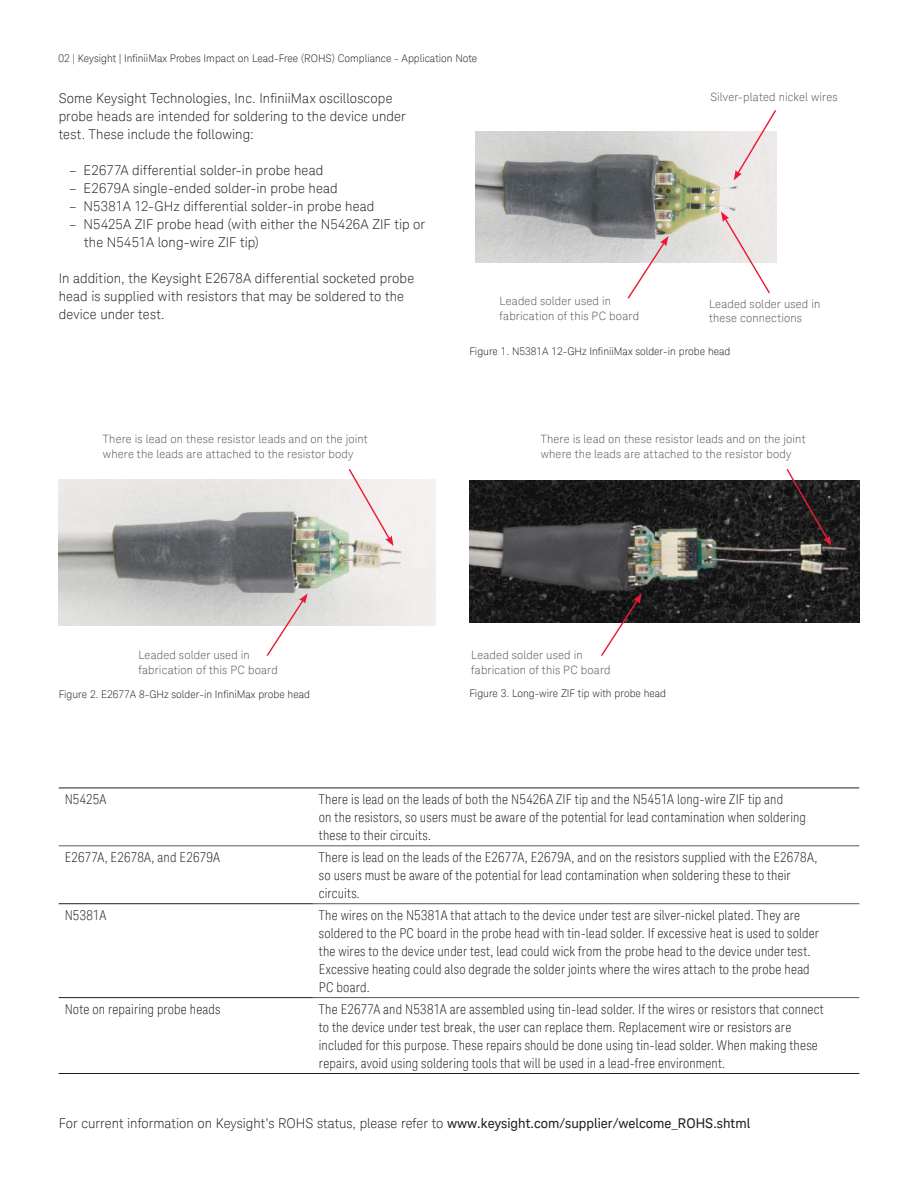
<style>
.page{position:relative;width:918px;height:1188px;background:#fff}
.page>*{position:absolute;margin:0;border:0;box-sizing:border-box;transform-origin:0 0}
.K_Table_Text{font:300 condensed 13.5px "Keysight Sans";letter-spacing:.01em;color:#231f20}
.K_Body_Text{font:300 13.5px/18px "Keysight Sans";letter-spacing:.01em;color:#231f20}
.K_Contact_List_Title{font:300 13.5px "Keysight Sans";color:#231f20}
.K_Diagrams_and_Figur{font:300 11.55px/14.4px "Keysight Sans";letter-spacing:.015em;color:#57585a}
.K_Contact_List_Title-2{font:300 10.5px "Keysight Sans";color:#231f20}
.s1{font-weight:400}
</style>
<div class="page">
<img style="left:475px;top:132px;width:301px;height:130px">
<img style="left:469px;top:480px;width:390px;height:143px">
<img style="left:58px;top:480px;width:377px;height:145px">
<hr style="left:59px;top:903px;width:254px;height:1px;background:#231f20">
<hr style="left:59px;top:997px;width:254px;height:1px;background:#231f20">
<hr style="left:313px;top:903px;width:546px;height:1px;background:#57585a">
<hr style="left:313px;top:997px;width:546px;height:1px;background:#57585a">
<hr style="left:313px;top:1073px;width:546px;height:1px;background:#231f20">
<hr style="left:59px;top:1073px;width:254px;height:1px;background:#231f20">
<hr style="left:59px;top:788px;width:254px;height:1px;background:#231f20">
<hr style="left:313px;top:788px;width:546px;height:1px;background:#231f20">
<hr style="left:59px;top:845px;width:254px;height:1px;background:#57585a">
<hr style="left:313px;top:845px;width:546px;height:1px;background:#57585a">
<svg style="left:734px;top:110px;width:43px;height:70px"></svg>
<svg style="left:721px;top:211px;width:50px;height:83px"></svg>
<svg style="left:626px;top:236px;width:43px;height:63px"></svg>
<svg style="left:265px;top:593px;width:43px;height:63px"></svg>
<svg style="left:347px;top:469px;width:47px;height:77px"></svg>
<svg style="left:600px;top:593px;width:42px;height:63px"></svg>
<svg style="left:785px;top:469px;width:46px;height:77px;background:#483f40"></svg>
<p class="K_Contact_List_Title-2" style="left:59px;top:52px;width:420px">02 | Keysight | InfiniiMax Probes Impact on Lead-Free (ROHS) Compliance - Application Note</p>
<p class="K_Body_Text" style="left:59px;top:90px;width:349px">Some Keysight Technologies, Inc. InfiniiMax oscilloscope probe heads are intended for soldering to the device under test. These include the following:</p>
<p class="K_Body_Text" style="left:69px;top:162px;width:255px">– E2677A differential solder-in probe head</p>
<p class="K_Body_Text" style="left:69px;top:180px;width:270px">– E2679A single-ended solder-in probe head</p>
<p class="K_Body_Text" style="left:69px;top:198px;width:307px">– N5381A 12-GHz differential solder-in probe head</p>
<p class="K_Body_Text" style="left:84px;top:216px;width:343px;text-indent:-15px">– N5425A ZIF probe head (with either the N5426A ZIF tip or the N5451A long-wire ZIF tip)</p>
<p class="K_Body_Text" style="left:59px;top:270px;width:357px">In addition, the Keysight E2678A differential socketed probe head is supplied with resistors that may be soldered to the device under test.</p>
<p class="K_Contact_List_Title-2" style="left:469px;top:345px;width:263px">Figure 1. N5381A 12-GHz InfiniiMax solder-in probe head</p>
<p class="K_Diagrams_and_Figur" style="left:710px;top:90px;width:129px">Silver-plated nickel wires</p>
<p class="K_Diagrams_and_Figur" style="left:500px;top:294px;width:113px">Leaded solder used in</p>
<p class="K_Diagrams_and_Figur" style="left:500px;top:308px;width:141px">fabrication of this PC board</p>
<p class="K_Diagrams_and_Figur" style="left:709px;top:297px;width:113px">Leaded solder used in</p>
<p class="K_Diagrams_and_Figur" style="left:709px;top:311px;width:95px">these connections</p>
<p class="K_Diagrams_and_Figur" style="left:103px;top:432px;width:266px">There is lead on these resistor leads and on the joint where the leads are attached to the resistor body</p>
<p class="K_Diagrams_and_Figur" style="left:138px;top:648px;width:113px">Leaded solder used in</p>
<p class="K_Diagrams_and_Figur" style="left:138px;top:662px;width:141px">fabrication of this PC board</p>
<p class="K_Diagrams_and_Figur" style="left:541px;top:432px;width:266px">There is lead on these resistor leads and on the joint where the leads are attached to the resistor body</p>
<p class="K_Diagrams_and_Figur" style="left:471px;top:648px;width:113px">Leaded solder used in</p>
<p class="K_Diagrams_and_Figur" style="left:471px;top:662px;width:141px">fabrication of this PC board</p>
<p class="K_Contact_List_Title-2" style="left:59px;top:688px;width:253px">Figure 2. E2677A 8-GHz solder-in InfiniMax probe head</p>
<p class="K_Contact_List_Title-2" style="left:469px;top:687px;width:198px">Figure 3. Long-wire ZIF tip with probe head</p>
<p class="K_Table_Text" style="left:65px;top:791px;width:43px">N5425A</p>
<p class="K_Table_Text" style="left:319px;top:791px;width:466px">There is lead on the leads of both the N5426A ZIF tip and the N5451A long-wire ZIF tip and</p>
<p class="K_Table_Text" style="left:319px;top:809px;width:488px">on the resistors, so users must be aware of the potential for lead contamination when soldering</p>
<p class="K_Table_Text" style="left:319px;top:827px;width:114px">these to their circuits.</p>
<p class="K_Table_Text" style="left:65px;top:849px;width:157px">E2677A, E2678A, and E2679A</p>
<p class="K_Table_Text" style="left:319px;top:849px;width:500px">There is lead on the leads of the E2677A, E2679A, and on the resistors supplied with the E2678A,</p>
<p class="K_Table_Text" style="left:319px;top:867px;width:473px">so users must be aware of the potential for lead contamination when soldering these to their</p>
<p class="K_Table_Text" style="left:319px;top:885px;width:42px">circuits.</p>
<p class="K_Table_Text" style="left:65px;top:907px;width:43px">N5381A</p>
<p class="K_Table_Text" style="left:319px;top:907px;width:483px">The wires on the N5381A that attach to the device under test are silver-nickel plated. They are</p>
<p class="K_Table_Text" style="left:319px;top:925px;width:502px">soldered to the PC board in the probe head with tin-lead solder. If excessive heat is used to solder</p>
<p class="K_Table_Text" style="left:319px;top:943px;width:493px">the wires to the device under test, lead could wick from the probe head to the device under test.</p>
<p class="K_Table_Text" style="left:319px;top:961px;width:492px">Excessive heating could also degrade the solder joints where the wires attach to the probe head</p>
<p class="K_Table_Text" style="left:319px;top:979px;width:52px">PC board.</p>
<p class="K_Table_Text" style="left:65px;top:1001px;width:157px">Note on repairing probe heads</p>
<p class="K_Table_Text" style="left:319px;top:1001px;width:506px">The E2677A and N5381A are assembled using tin-lead solder. If the wires or resistors that connect</p>
<p class="K_Table_Text" style="left:319px;top:1019px;width:474px">to the device under test break, the user can replace them. Replacement wire or resistors are</p>
<p class="K_Table_Text" style="left:319px;top:1037px;width:501px">included for this purpose. These repairs should be done using tin-lead solder. When making these</p>
<p class="K_Table_Text" style="left:319px;top:1055px;width:408px">repairs, avoid using soldering tools that will be used in a lead-free environment.</p>
<p class="K_Contact_List_Title" style="left:59px;top:1115px;width:693px">For current information on Keysight’s ROHS status, please refer to <span class="s1">www.keysight.com/supplier/welcome_ROHS.shtml</span></p>
</div>
